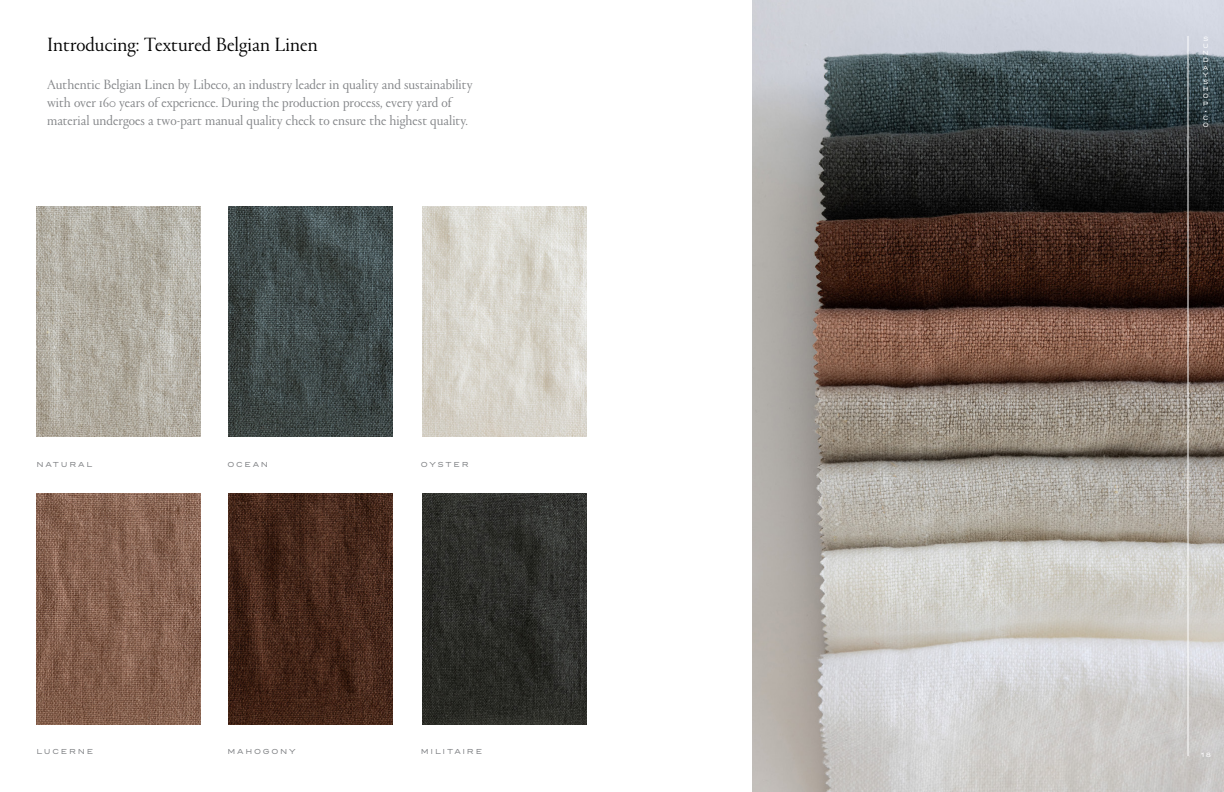
<style>
.page{position:relative;width:1224px;height:792px;background:#fff}
.page>*{position:absolute;margin:0;border:0;box-sizing:border-box;transform-origin:0 0}
.t1{font:300 20px "Portrait";color:#000}
.t2{font:300 14px/18px "Portrait";color:#808285}
.t3{font:7px "Trio Grotesk";letter-spacing:.25em;color:#808285}
.t4{font:6px/7.2px "Trio Grotesk";color:#fff;text-align:center}
</style>
<div class="page">
<img style="left:753px;top:0;width:471px;height:792px">
<img style="left:36px;top:494px;width:164px;height:231px">
<img style="left:36px;top:206px;width:164px;height:231px">
<img style="left:229px;top:494px;width:164px;height:231px">
<img style="left:229px;top:206px;width:164px;height:231px">
<img style="left:422px;top:494px;width:164px;height:231px">
<img style="left:422px;top:206px;width:164px;height:231px">
<hr style="left:1188px;top:36px;width:1px;height:720px;background:#fff">
<h1 class="t1" style="left:47px;top:31px;width:272px">Introducing: Textured Belgian Linen</h1>
<p class="t2" style="left:47px;top:75px;width:427px">Authentic Belgian Linen by Libeco, an industry leader in quality and sustainability with over 160 years of experience. During the production process, every yard of material undergoes a two-part manual quality check to ensure the highest quality.</p>
<p class="t3" style="left:36px;top:459px;width:57px">NATURAL</p>
<p class="t3" style="left:36px;top:747px;width:58px">LUCERNE</p>
<p class="t3" style="left:227px;top:459px;width:42px">OCEAN</p>
<p class="t3" style="left:227px;top:747px;width:70px">MAHOGONY</p>
<p class="t3" style="left:421px;top:459px;width:49px">OYSTER</p>
<p class="t3" style="left:421px;top:747px;width:63px">MILITAIRE</p>
<p class="t4" style="left:1203px;top:35px;width:8px">S<br>U<br>N<br>D<br>A<br>Y<br>S<br>H<br>O<br>P •<br>C<br>O</p>
<p class="t4" style="left:1201px;top:751px;width:11px">18</p>
</div>
